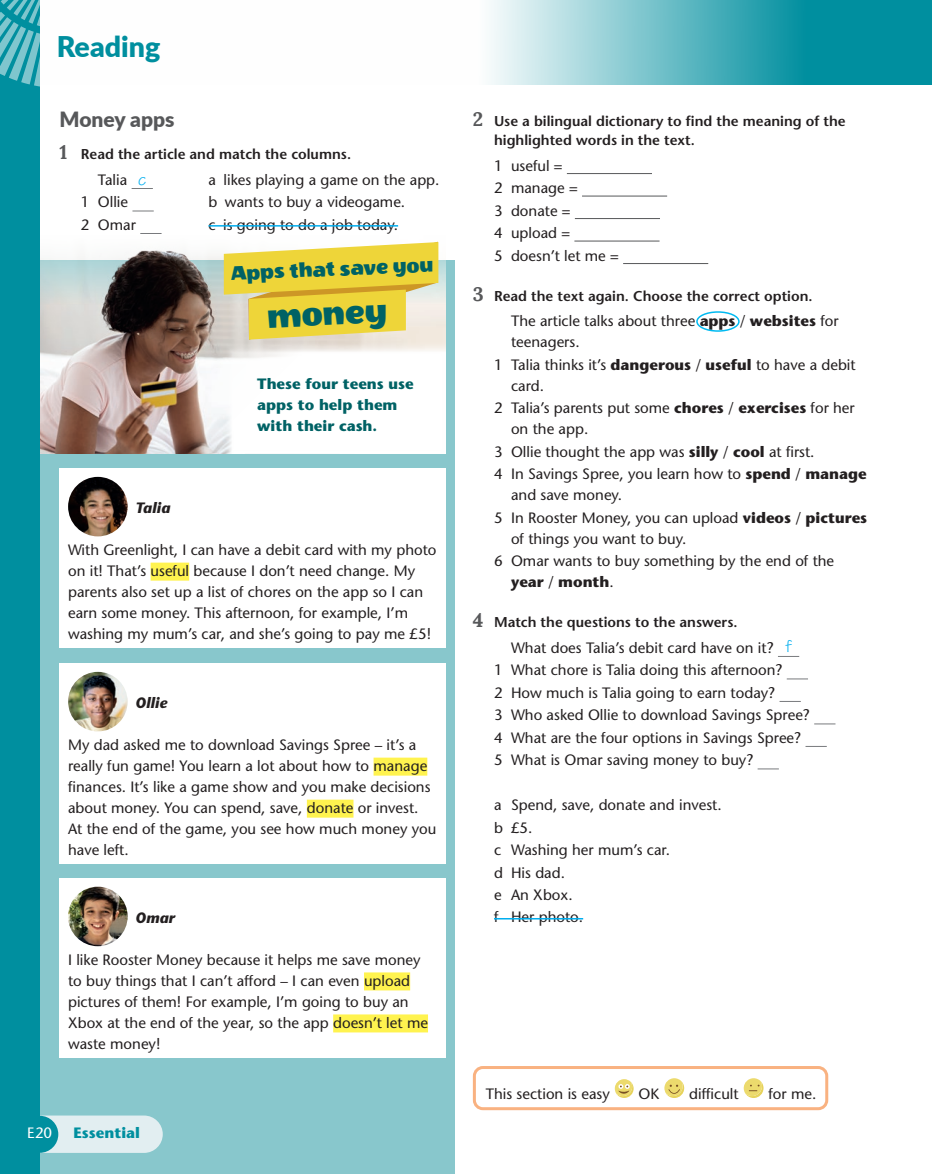
<style>
.page{position:relative;width:932px;height:1174px;background:#fff}
.page>*{position:absolute;margin:0;border:0;box-sizing:border-box;transform-origin:0 0}
.t1{font:36.45px "Wendy One";color:#006265}
.t2{font:800 28.5px "Lato";color:#008f9f}
.t3{font:22.35px "Wendy One";color:#006265}
.t4{font:800 21px "Lato";color:#57585a}
.t5{font:500 15px/22.5px "Stone Sans Std";color:#231f20}
.t6{font:700 15px/21px "Stone Sans Std";color:#006265}
.t7{font:italic 700 15px "Stone Sans Std";color:#231f20}
.t8{font:700 15px "Stone Sans Std";color:#231f20}
.t9{font:700 15px "Stone Sans Std";color:#008f9f}
.t10{font:500 15px "Stone Sans Std";color:#fff}
.t11{font:600 14.25px/19.5px "Stone Sans Std";color:#231f20}
.s1{font-family:"Lora";font-weight:700;font-size:19.5px;color:#57585a}
.s2{font-family:"Tekton Pro";font-weight:400;font-size:18px;color:#00aeef}
.s3{font-weight:700}
.s4{font-weight:500}
</style>
<div class="page">
<div style="left:40px;top:260px;width:414px;height:914px;background:#88c7cc"></div>
<div style="left:21px;top:1115px;width:142px;height:37px;background:#e2eef1;border-radius:19px"></div>
<div style="left:0;top:0;width:40px;height:1174px;background:#008f9f"></div>
<svg style="left:0;top:0;width:40px;height:87px"></svg>
<svg style="left:614px;top:1079px;width:20px;height:19px"></svg>
<svg style="left:664px;top:1078px;width:20px;height:20px"></svg>
<svg style="left:743px;top:1078px;width:21px;height:20px"></svg>
<div style="left:472px;top:1066px;width:356px;height:44px;border:3px solid #f9b281;border-radius:9px"></div>
<svg style="left:131px;top:188px;width:22px;height:1px"></svg>
<svg style="left:132px;top:211px;width:22px;height:1px"></svg>
<svg style="left:140px;top:233px;width:21px;height:1px"></svg>
<hr style="left:208px;top:225px;width:190px;height:2px;background:#00aeef">
<svg style="left:26px;top:0;width:905px;height:85px"></svg>
<div style="left:60px;top:468px;width:385px;height:179px;background:#fff"></div>
<div style="left:150px;top:562px;width:39px;height:18px;background:#fff34f"></div>
<img style="left:68px;top:477px;width:60px;height:59px;border-radius:30px">
<div style="left:60px;top:663px;width:385px;height:200px;background:#fff"></div>
<div style="left:373px;top:757px;width:54px;height:18px;background:#fff34f"></div>
<div style="left:307px;top:799px;width:46px;height:18px;background:#fff34f"></div>
<img style="left:68px;top:672px;width:60px;height:59px;border-radius:30px">
<div style="left:60px;top:878px;width:385px;height:179px;background:#fff"></div>
<div style="left:364px;top:972px;width:46px;height:18px;background:#fff34f"></div>
<div style="left:333px;top:1014px;width:95px;height:18px;background:#fff34f"></div>
<img style="left:68px;top:886px;width:60px;height:60px;border-radius:30px">
<img style="left:40px;top:241px;width:405px;height:212px">
<div style="left:224px;top:340px;width:221px;height:113px;background:#fff"></div>
<svg style="left:224px;top:242px;width:214px;height:98px;background:#ecd660"></svg>
<hr style="left:566px;top:173px;width:85px;height:1px;background:#57585a">
<hr style="left:582px;top:196px;width:85px;height:1px;background:#57585a">
<hr style="left:574px;top:218px;width:85px;height:1px;background:#57585a">
<hr style="left:574px;top:241px;width:85px;height:1px;background:#57585a">
<hr style="left:623px;top:263px;width:85px;height:1px;background:#57585a">
<svg style="left:778px;top:656px;width:21px;height:1px"></svg>
<svg style="left:786px;top:678px;width:21px;height:1px"></svg>
<svg style="left:779px;top:701px;width:21px;height:1px"></svg>
<svg style="left:814px;top:723px;width:21px;height:1px"></svg>
<svg style="left:805px;top:746px;width:21px;height:1px"></svg>
<svg style="left:757px;top:768px;width:21px;height:1px"></svg>
<hr style="left:494px;top:918px;width:89px;height:1px;background:#00aeef">
<div style="left:696px;top:311px;width:43px;height:21px;border:2px solid #00baf1;border-radius:50%"></div>
<img style="left:96px;top:242px;width:124px;height:114px">
<div style="left:21px;top:1115px;width:37px;height:37px;background:#008f9f;border-radius:50%"></div>
<h2 class="t2" style="left:57px;top:25px;width:105px">Reading</h2>
<h3 class="t4" style="left:60px;top:104px;width:116px">Money apps</h3>
<p class="t11" style="left:60px;top:145px;width:293px"><span class="s1">1</span> Read the article and match the columns.</p>
<p class="t5" style="left:98px;top:168px;width:50px">Talia <span class="s2">c</span></p>
<p class="t5" style="left:208px;top:168px;width:232px">a likes playing a game on the app.</p>
<p class="t5" style="left:81px;top:191px;width:49px">1 Ollie</p>
<p class="t5" style="left:208px;top:191px;width:198px">b wants to buy a videogame.</p>
<p class="t5" style="left:81px;top:213px;width:57px">2 Omar</p>
<p class="t5" style="left:208px;top:213px;width:191px">c is going to do a job today.</p>
<h3 class="t3" style="left:230px;top:261px;width:204px;rotate:-2deg">Apps that save you</h3>
<h1 class="t1" style="left:266px;top:298px;width:121px;rotate:-3deg">money</h1>
<p class="t6" style="left:257px;top:373px;width:158px">These four teens use apps to help them with their cash.</p>
<p class="t7" style="left:135px;top:498px;width:37px">Talia</p>
<p class="t5" style="left:68px;top:539px;width:370px;line-height:21px">With Greenlight, I can have a debit card with my photo on it! That’s useful because I don’t need change. My parents also set up a list of chores on the app so I can earn some money. This afternoon, for example, I’m washing my mum’s car, and she’s going to pay me £5!</p>
<p class="t7" style="left:135px;top:693px;width:33px">Ollie</p>
<p class="t5" style="left:68px;top:734px;width:369px;line-height:21px">My dad asked me to download Savings Spree – it’s a really fun game! You learn a lot about how to manage finances. It’s like a game show and you make decisions about money. You can spend, save, donate or invest.<br>At the end of the game, you see how much money you have left.</p>
<p class="t7" style="left:135px;top:908px;width:41px">Omar</p>
<p class="t5" style="left:68px;top:949px;width:361px;line-height:21px">I like Rooster Money because it helps me save money to buy things that I can’t afford – I can even upload pictures of them! For example, I’m going to buy an Xbox at the end of the year, so the app doesn’t let me waste money!</p>
<p class="t10" style="left:27px;top:1124px;width:26px">E20</p>
<p class="t9" style="left:74px;top:1124px;width:68px">Essential</p>
<p class="t11" style="left:494px;top:111px;width:353px;text-indent:-21px"><span class="s1">2</span> Use a bilingual dictionary to find the meaning of the highlighted words in the text.</p>
<p class="t5" style="left:494px;top:154px;width:126px">1 useful =<br>2 manage =<br>3 donate =<br>4 upload =<br>5 doesn’t let me =</p>
<p class="t11" style="left:472px;top:286px;width:341px"><span class="s1">3</span> Read the text again. Choose the correct option.</p>
<p class="t5" style="left:511px;top:310px;width:329px;line-height:21px">The article talks about three <span class="s3">apps</span> / <span class="s3">websites</span> for teenagers.</p>
<p class="t5" style="left:511px;top:354px;width:346px;line-height:21px;text-indent:-17px">1 Talia thinks it’s <span class="s3">dangerous</span> / <span class="s3">useful</span> to have a debit card.</p>
<p class="t5" style="left:511px;top:397px;width:345px;line-height:21px;text-indent:-17px">2 Talia’s parents put some <span class="s3">chores</span> / <span class="s3">exercises</span> for her on the app.</p>
<p class="t5" style="left:494px;top:440px;width:374px">3 Ollie thought the app was <span class="s3">silly</span> / <span class="s3">cool</span> at first.<br>4 In Savings Spree, you learn how to <span class="s3">spend</span> / <span class="s3">manage</span></p>
<p class="t5" style="left:494px;top:483px;width:374px;text-indent:17px">and save money.<br>5 In Rooster Money, you can upload <span class="s3">videos</span> / <span class="s3">pictures</span></p>
<p class="t5" style="left:494px;top:527px;width:341px;text-indent:17px">of things you want to buy.<br>6 Omar wants to buy something by the end of the</p>
<p class="t8" style="left:511px;top:573px;width:104px">year <span class="s4">/</span> month<span class="s4">.</span></p>
<p class="t11" style="left:472px;top:612px;width:266px"><span class="s1">4</span> Match the questions to the answers.</p>
<p class="t5" style="left:494px;top:636px;width:317px;text-indent:17px">What does Talia’s debit card have on it? <span class="s2">f<br></span>1 What chore is Talia doing this afternoon?<br>2 How much is Talia going to earn today?<br>3 Who asked Ollie to download Savings Spree?<br>4 What are the four options in Savings Spree?<br>5 What is Omar saving money to buy?</p>
<p class="t5" style="left:494px;top:793px;width:229px">a Spend, save, donate and invest. b £5.<br>c Washing her mum’s car.<br>d His dad.<br>e An Xbox.<br>f Her photo.</p>
<p class="t5" style="left:485px;top:1082px;width:125px">This section is easy</p>
<p class="t5" style="left:638px;top:1082px;width:22px">OK</p>
<p class="t5" style="left:689px;top:1082px;width:51px">difficult</p>
<p class="t5" style="left:768px;top:1082px;width:49px">for me.</p>
</div>
